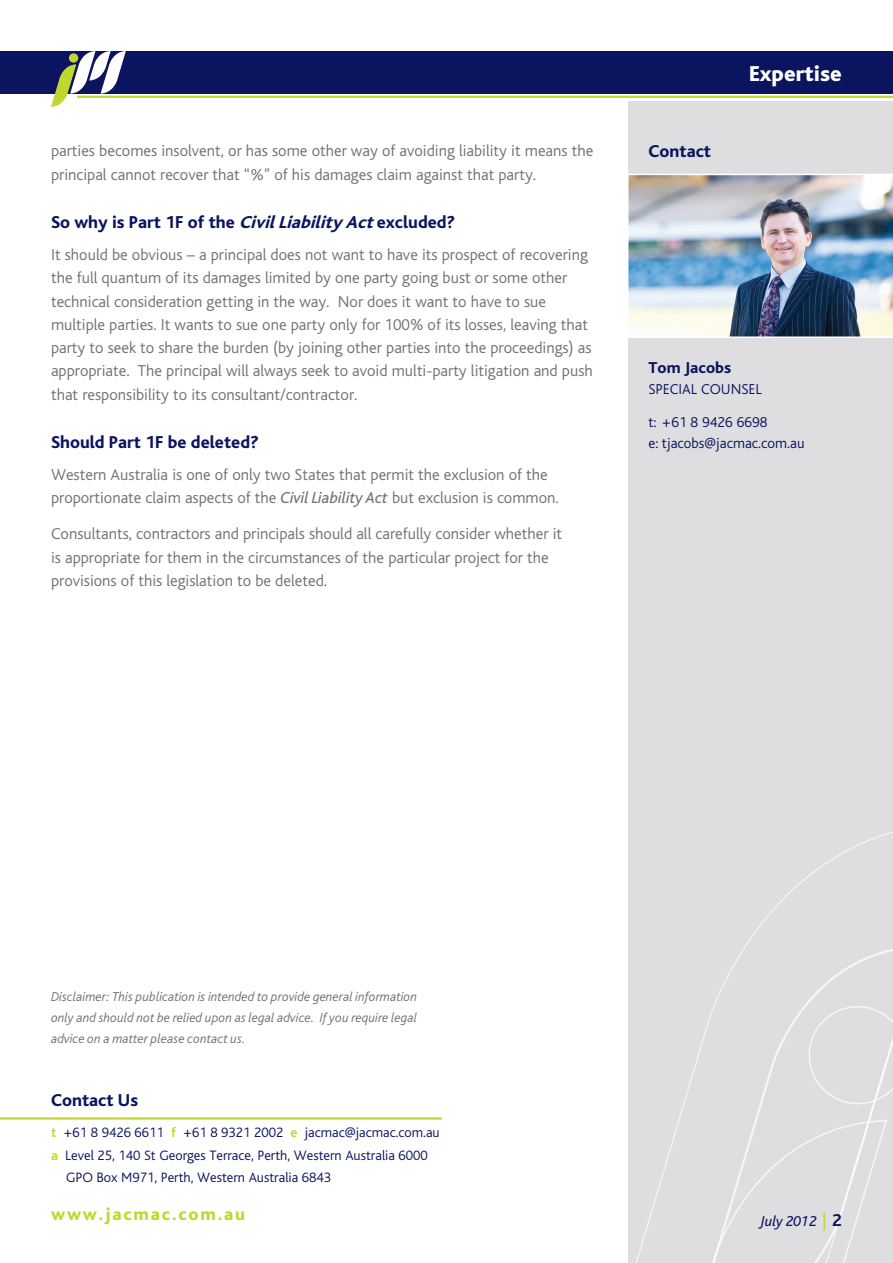
<style>
.page{position:relative;width:893px;height:1263px;background:#fff}
.page>*{position:absolute;margin:0;border:0;box-sizing:border-box;transform-origin:0 0}
.t1{font:800 22.5px "Bliss";color:#fff}
.t2{font:800 18px "Bliss";color:#0b145e}
.t3{font:800 18px "Bliss";letter-spacing:.1em;color:#c1d72f}
.t4{font:300 16.5px/23.2px "Bliss";color:#717074}
.t5{font:800 16.5px "Bliss";color:#0b145e}
.t6{font:300 15px/21px "Bliss";color:#0b145e}
.t7{font:italic 15px "Bliss";color:#0b145e}
.t8{font:300 14.25px "Bliss";color:#0b145e}
.t9{font:italic 300 13.5px/21px "Bliss";color:#717074;text-align:justify}
.s1{font-style:italic}
.s2{font-weight:400;font-style:italic}
.s3{font-weight:700;color:#c1d72f}
.s4{font-style:normal;font-size:18px;color:#c1d72f}
.s5{font-weight:700;font-style:normal;font-size:18px}
</style>
<div class="page">
<div style="left:628px;top:101px;width:265px;height:1162px;background:#dedee1"></div>
<svg style="left:679px;top:831px;width:214px;height:288px"></svg>
<svg style="left:636px;top:1119px;width:251px;height:144px"></svg>
<svg style="left:809px;top:1006px;width:84px;height:98px"></svg>
<div style="left:0;top:51px;width:893px;height:43px;background:#0b145e"></div>
<svg style="left:51px;top:51px;width:75px;height:56px"></svg>
<div style="left:69px;top:53px;width:9px;height:10px;background:#c1d72f;border-radius:50%"></div>
<hr style="left:77px;top:96px;width:816px;height:2px;background:#c1d72f">
<hr style="left:0;top:1117px;width:442px;height:2px;background:#c1d72f">
<img style="left:628px;top:174px;width:265px;height:164px">
<p class="t4" style="left:51px;top:140px;width:544px">parties becomes insolvent, or has some other way of avoiding liability it means the principal cannot recover that “%” of his damages claim against that party.</p>
<p class="t2" style="left:51px;top:213px;width:406px">So why is Part 1F of the <span class="s1">CivilLiability Act</span>excluded?</p>
<p class="t4" style="left:51px;top:243px;width:543px">It should be obvious – a principal does not want to have its prospect of recovering the full quantum of its damages limited by one party going bust or some other technical consideration getting in the way. Nor does it want to have to sue multiple parties. It wants to sue one party only for 100% of its losses, leaving that party to seek to share the burden (by joining other parties into the proceedings) as appropriate. The principal will always seek to avoid multi-party litigation and push that responsibility to its consultant/contractor.</p>
<p class="t2" style="left:51px;top:433px;width:209px">Should Part 1F be deleted?</p>
<p class="t4" style="left:51px;top:463px;width:509px">Western Australia is one of only two States that permit the exclusion of the proportionate claim aspects of the <span class="s2">Civil Liability Act</span> but exclusion is common.</p>
<p class="t4" style="left:51px;top:523px;width:513px">Consultants, contractors and principals should all carefully consider whether it is appropriate for them in the circumstances of the particular project for the provisions of this legislation to be deleted.</p>
<p class="t2" style="left:648px;top:142px;width:64px">Contact</p>
<h1 class="t1" style="left:749px;top:62px;width:94px">Expertise</h1>
<p class="t5" style="left:648px;top:359px;width:84px">Tom Jacobs</p>
<p class="t6" style="left:648px;top:378px;width:30px">Special</p>
<p class="t6" style="left:701px;top:378px;width:60px">Counsel</p>
<p class="t6" style="left:648px;top:412px;width:158px">t: +61 8 9426 6698<br>e: tjacobs@jacmac.com.au</p>
<p class="t9" style="left:51px;top:986px;width:368px">Disclaimer: This publication is intended to provide general information only and should not be relied upon as legal advice. If you require legal advice on a matter please contact us.</p>
<p class="t2" style="left:51px;top:1091px;width:89px">Contact Us</p>
<p class="t8" style="left:51px;top:1125px;width:390px"><span class="s3">t</span> +61 8 9426 6611 <span class="s3">f</span> +61 8 9321 2002 <span class="s3">e</span> jacmac@jacmac.com.au</p>
<p class="t8" style="left:51px;top:1147px;width:378px"><span class="s3">a</span> Level 25, 140 St Georges Terrace, Perth, Western Australia 6000</p>
<p class="t8" style="left:66px;top:1170px;width:267px">GPO Box M971, Perth, Western Australia 6843</p>
<p class="t3" style="left:51px;top:1205px;width:196px">www.jacmac.com.au</p>
<p class="t7" style="left:760px;top:1213px;width:83px">July 2012 <span class="s4">|</span> <span class="s5">2</span></p>
</div>
